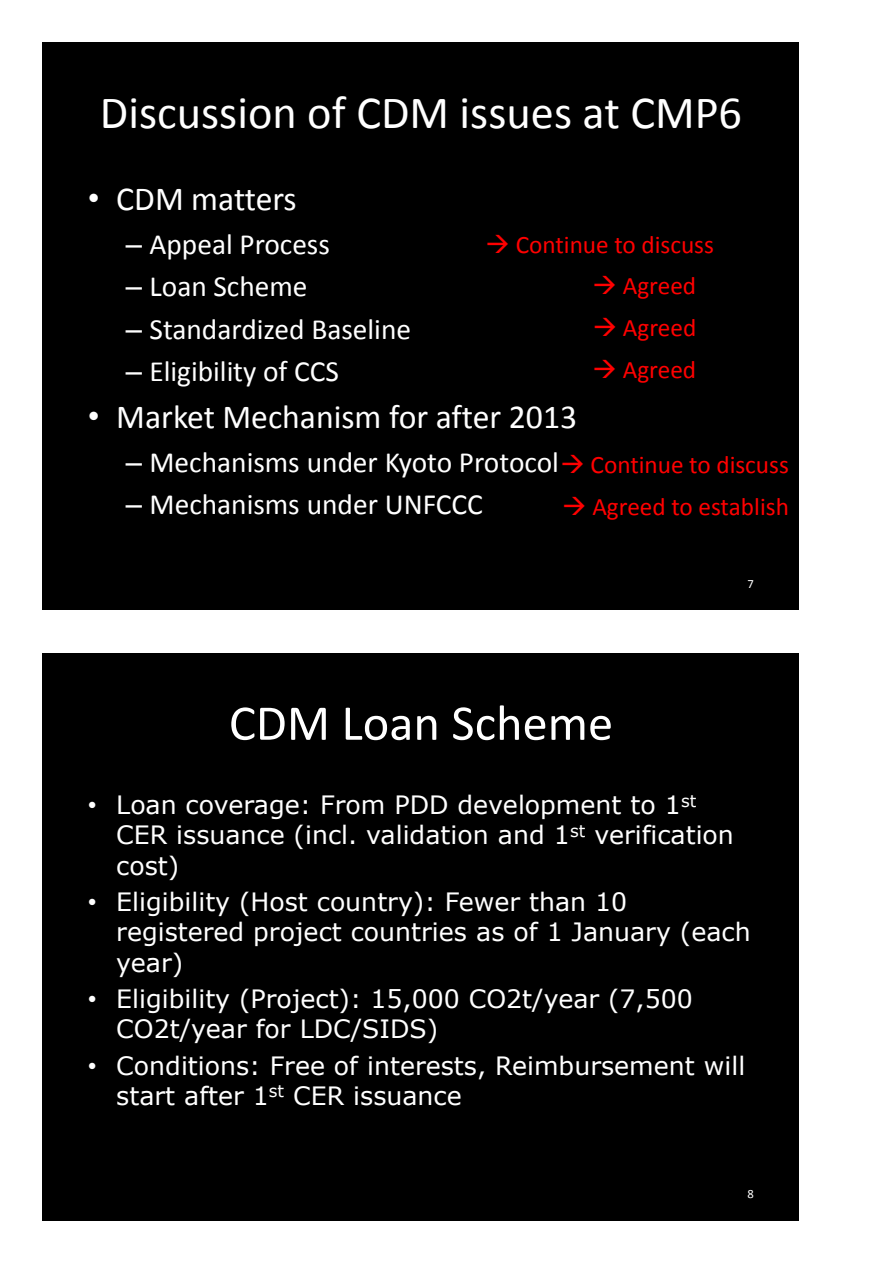
<style>
.page{position:relative;width:893px;height:1263px;background:#fff}
.page>*{position:absolute;margin:0;border:0;box-sizing:border-box;transform-origin:0 0}
.t1{font:50.55px "Calibri";color:#fff}
.t2{font:46.35px "Calibri";color:#fff}
.t3{font:33.75px "Calibri";color:#fff}
.t4{font:29.4px "Calibri";color:#fff}
.t5{font:25.2px/30.3px "Verdana";color:#fff}
.t6{font:25.2px "Calibri";color:#f00}
.t7{font:12.6px "Calibri";color:#fff}
.s1{font-family:"Arial"}
</style>
<div class="page">
<div style="left:43px;top:43px;width:756px;height:567px;background:#000"></div>
<div style="left:43px;top:653px;width:756px;height:567px;background:#000"></div>
<h2 class="t2" style="left:100px;top:93px;width:644px">Discussion of CDM issues at CMP6</h2>
<h3 class="t3" style="left:88px;top:185px;width:210px"><span class="s1">•</span> CDM matters</h3>
<p class="t4" style="left:126px;top:232px;width:206px"><span class="s1">–</span> Appeal Process</p>
<p class="t4" style="left:126px;top:274px;width:183px"><span class="s1">–</span> Loan Scheme</p>
<p class="t4" style="left:126px;top:316px;width:287px"><span class="s1">–</span> Standardized Baseline</p>
<p class="t4" style="left:126px;top:359px;width:215px"><span class="s1">–</span> Eligibility of CCS</p>
<h3 class="t3" style="left:88px;top:403px;width:491px"><span class="s1">•</span> Market Mechanism for after 2013</h3>
<p class="t4" style="left:126px;top:450px;width:435px"><span class="s1">–</span> Mechanisms under Kyoto Protocol</p>
<p class="t4" style="left:126px;top:492px;width:359px"><span class="s1">–</span> Mechanisms under UNFCCC</p>
<p class="t6" style="left:485px;top:234px;width:230px">→ Continue to discuss</p>
<p class="t6" style="left:592px;top:275px;width:105px">→ Agreed</p>
<p class="t6" style="left:593px;top:317px;width:105px">→ Agreed</p>
<p class="t6" style="left:592px;top:359px;width:105px">→ Agreed</p>
<p class="t6" style="left:560px;top:454px;width:230px">→ Continue to discuss</p>
<p class="t6" style="left:562px;top:496px;width:228px">→ Agreed to establish</p>
<h1 class="t1" style="left:229px;top:702px;width:386px">CDM Loan Scheme</h1>
<p class="t7" style="left:748px;top:579px;width:8px">7</p>
<p class="t5" style="left:116px;top:789px;width:619px;text-indent:-28px"><span class="s1">•</span> Loan coverage: From PDD development to 1<sup>st<br></sup>CER issuance (incl. validation and 1<sup>st</sup> verification cost)</p>
<p class="t5" style="left:116px;top:886px;width:636px;text-indent:-28px"><span class="s1">•</span> Eligibility (Host country): Fewer than 10 registered project countries as of 1 January (each year)</p>
<p class="t5" style="left:116px;top:983px;width:578px;text-indent:-28px"><span class="s1">•</span> Eligibility (Project): 15,000 CO2t/year (7,500<br>CO2t/year for LDC/SIDS)</p>
<p class="t5" style="left:116px;top:1050px;width:630px;text-indent:-28px"><span class="s1">•</span> Conditions: Free of interests, Reimbursement will start after 1<sup>st</sup> CER issuance</p>
<p class="t7" style="left:748px;top:1189px;width:8px">8</p>
</div>
